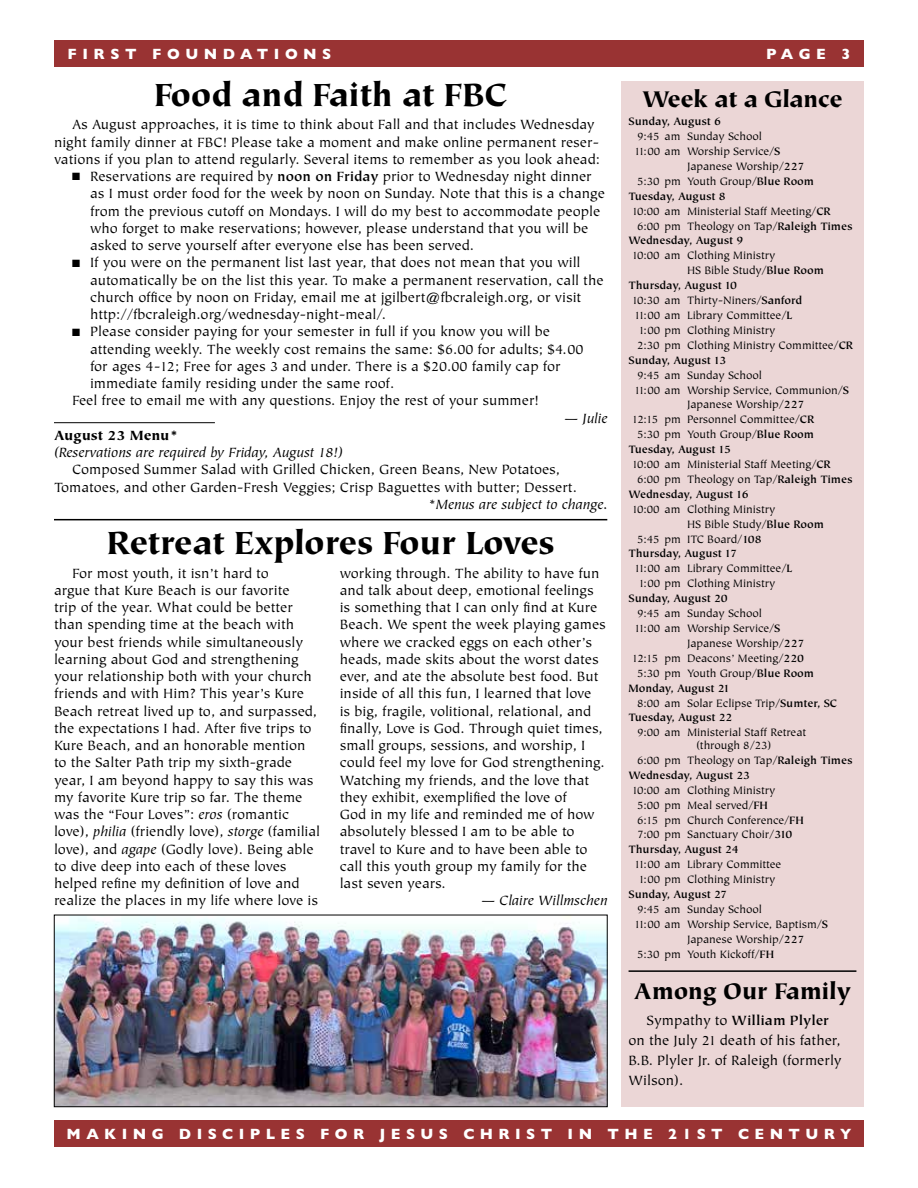
<style>
.page{position:relative;width:918px;height:1188px;background:#fff}
.page>*{position:absolute;margin:0;border:0;box-sizing:border-box;transform-origin:0 0}
.t1{font:900 36px "Tiepolo";letter-spacing:-.015em;color:#000}
.t2{font:900 25.5px "Tiepolo";letter-spacing:-.02em;color:#000}
.t3{font:15px/17.2px "Tiepolo";color:#000}
.t4{font:italic 15px "Tiepolo";color:#000}
.t5{font:800 15px "Gill Sans";letter-spacing:.36em;color:#fff}
.t6{font:900 15px "Tiepolo";color:#000}
.t7{font:12px/12.8px "Tiepolo";letter-spacing:-.005em;color:#000}
.t8{font:700 12px/14.9px "Tiepolo";letter-spacing:-.005em;color:#000}
.s1{font-weight:700}
.s2{font-style:italic}
.s3{font-weight:400}
</style>
<div class="page">
<div style="left:621px;top:81px;width:243px;height:1026px;background:#ebd6d6"></div>
<div style="left:54px;top:40px;width:810px;height:28px;background:#933"></div>
<div style="left:54px;top:1120px;width:810px;height:28px;background:#933"></div>
<hr style="left:629px;top:970px;width:227px;height:2px;background:#000">
<hr style="left:54px;top:519px;width:553px;height:1px;background:#000">
<img style="left:56px;top:917px;width:549px;height:188px">
<div style="left:54px;top:915px;width:553px;height:192px;border:1px solid #000"></div>
<hr style="left:54px;top:422px;width:161px;height:1px;background:#000">
<p class="t5" style="left:68px;top:46px;width:265px">FIRST FOUNDATIONS</p>
<p class="t5" style="left:766px;top:46px;width:86px">PAGE 3</p>
<h1 class="t1" style="left:154px;top:75px;width:356px">Food and Faith at FBC</h1>
<p class="t3" style="left:54px;top:117px;width:547px;text-indent:18px">As August approaches, it is time to think about Fall and that includes Wednesday night family dinner at FBC! Please take a moment and make online permanent reser&shy;vations if you plan to attend regularly. Several items to remember as you look ahead:</p>
<p class="t3" style="left:90px;top:168px;width:516px;text-indent:-18px">■ Reservations are required by <span class="s1">noon on Friday</span> prior to Wednesday night dinner as I must order food for the week by noon on Sunday. Note that this is a change from the previous cutoff on Mondays. I will do my best to accommodate people who forget to make reservations; however, please understand that you will be asked to serve yourself after everyone else has been served.</p>
<p class="t3" style="left:90px;top:255px;width:515px;text-indent:-18px">■ If you were on the permanent list last year, that does not mean that you will automatically be on the list this year. To make a permanent reservation, call the church office by noon on Friday, email me at jgilbert@fbcraleigh.org, or visit http://fbcraleigh.org/wednesday-night-meal/.</p>
<p class="t3" style="left:72px;top:324px;width:480px">■ Please consider paying for your semester in full if you know you will be</p>
<p class="t3" style="left:90px;top:341px;width:495px">attending weekly. The weekly cost remains the same: $6.00 for adults; $4.00</p>
<p class="t3" style="left:90px;top:358px;width:472px">for ages 4-12; Free for ages 3 and under. There is a $20.00 family cap for</p>
<p class="t3" style="left:90px;top:375px;width:306px">immediate family residing under the same roof.</p>
<p class="t3" style="left:72px;top:393px;width:469px">Feel free to email me with any questions. Enjoy the rest of your summer!</p>
<p class="t4" style="left:564px;top:410px;width:45px">— Julie</p>
<p class="t6" style="left:54px;top:427px;width:126px">August 23 Menu*</p>
<p class="t4" style="left:54px;top:444px;width:290px">(Reservations are required by Friday, August 18!)</p>
<p class="t3" style="left:54px;top:462px;width:524px;text-align:center">Composed Summer Salad with Grilled Chicken, Green Beans, New Potatoes,<br>Tomatoes, and other Garden-Fresh Veggies; Crisp Baguettes with butter; Dessert.</p>
<p class="t4" style="left:428px;top:496px;width:181px">*Menus are subject to change.</p>
<h1 class="t1" style="left:107px;top:523px;width:450px">Retreat Explores Four Loves</h1>
<p class="t3" style="left:54px;top:565px;width:268px;text-indent:18px">For most youth, it isn’t hard to<br>argue that Kure Beach is our favorite<br>trip of the year. What could be better than spending time at the beach with your best friends while simultaneously learning about God and strengthening your relationship both with your church friends and with Him? This year’s Kure Beach retreat lived up to, and surpassed, the expectations I had. After five trips to Kure Beach, and an honorable mention to the Salter Path trip my sixth-grade year, I am beyond happy to say this was my favorite Kure trip so far. The theme was the “Four Loves”: <span class="s2">eros</span> (romantic love), <span class="s2">philia</span> (friendly love), <span class="s2">storge</span> (familial love), and <span class="s2">agape</span> (Godly love). Being able to dive deep into each of these loves helped refine my definition of love and realize the places in my life where love is</p>
<p class="t3" style="left:340px;top:565px;width:268px">working through. The ability to have fun and talk about deep, emotional feelings is something that I can only find at Kure Beach. We spent the week playing games where we cracked eggs on each other’s heads, made skits about the worst dates ever, and ate the absolute best food. But inside of all this fun, I learned that love<br>is big, fragile, volitional, relational, and finally, Love is God. Through quiet times, small groups, sessions, and worship, I could feel my love for God strengthening.<br>Watching my friends, and the love that they exhibit, exemplified the love of<br>God in my life and reminded me of how absolutely blessed I am to be able to travel to Kure and to have been able to call this youth group my family for the last seven years.</p>
<p class="t4" style="left:481px;top:893px;width:128px">— Claire Willmschen</p>
<h2 class="t2" style="left:642px;top:85px;width:202px">Week at a Glance</h2>
<p class="t8" style="left:629px;top:114px;width:94px">Sunday, August 6</p>
<p class="t7" style="left:637px;top:130px;width:126px">9:45 am Sunday School</p>
<p class="t7" style="left:634px;top:145px;width:148px">11:00 am Worship Service/<span class="s1">S</span></p>
<p class="t7" style="left:687px;top:160px;width:119px">Japanese Worship/<span class="s1">227</span></p>
<p class="t7" style="left:637px;top:175px;width:178px">5:30 pm Youth Group/<span class="s1">Blue Room</span></p>
<p class="t8" style="left:629px;top:189px;width:99px">Tuesday, August 8</p>
<p class="t7" style="left:632px;top:205px;width:201px">10:00 am Ministerial Staff Meeting/<span class="s1">CR</span></p>
<p class="t7" style="left:637px;top:220px;width:217px">6:00 pm Theology on Tap/<span class="s1">Raleigh Times</span></p>
<p class="t8" style="left:629px;top:234px;width:116px">Wednesday, August 9</p>
<p class="t7" style="left:632px;top:250px;width:145px">10:00 am Clothing Ministry</p>
<p class="t7" style="left:687px;top:265px;width:138px">HS Bible Study/<span class="s1">Blue Room</span></p>
<p class="t8" style="left:629px;top:278px;width:110px">Thursday, August 10</p>
<p class="t7" style="left:632px;top:294px;width:172px">10:30 am Thirty-Niners/<span class="s1">Sanford</span></p>
<p class="t7" style="left:634px;top:309px;width:160px">11:00 am Library Committee/<span class="s1">L</span></p>
<p class="t7" style="left:638px;top:324px;width:139px">1:00 pm Clothing Ministry</p>
<p class="t7" style="left:637px;top:339px;width:218px">2:30 pm Clothing Ministry Committee/<span class="s1">CR</span></p>
<p class="t8" style="left:629px;top:353px;width:99px">Sunday, August 13</p>
<p class="t7" style="left:637px;top:369px;width:126px">9:45 am Sunday School</p>
<p class="t7" style="left:634px;top:384px;width:216px">11:00 am Worship Service, Communion/<span class="s1">S</span></p>
<p class="t7" style="left:687px;top:399px;width:119px">Japanese Worship/<span class="s1">227</span></p>
<p class="t7" style="left:632px;top:414px;width:184px">12:15 pm Personnel Committee/<span class="s1">CR</span></p>
<p class="t7" style="left:637px;top:429px;width:178px">5:30 pm Youth Group/<span class="s1">Blue Room</span></p>
<p class="t8" style="left:629px;top:442px;width:104px">Tuesday, August 15</p>
<p class="t7" style="left:632px;top:458px;width:201px">10:00 am Ministerial Staff Meeting/<span class="s1">CR</span></p>
<p class="t7" style="left:637px;top:473px;width:217px">6:00 pm Theology on Tap/<span class="s1">Raleigh Times</span></p>
<p class="t8" style="left:629px;top:487px;width:122px">Wednesday, August 16</p>
<p class="t7" style="left:632px;top:503px;width:145px">10:00 am Clothing Ministry</p>
<p class="t7" style="left:687px;top:518px;width:138px">HS Bible Study/<span class="s1">Blue Room</span></p>
<p class="t7" style="left:637px;top:533px;width:126px">5:45 pm ITC Board/<span class="s1">108</span></p>
<p class="t8" style="left:629px;top:547px;width:110px">Thursday, August 17</p>
<p class="t7" style="left:634px;top:563px;width:160px">11:00 am Library Committee/<span class="s1">L</span></p>
<p class="t7" style="left:638px;top:578px;width:139px">1:00 pm Clothing Ministry</p>
<p class="t8" style="left:629px;top:591px;width:101px">Sunday, August 20</p>
<p class="t7" style="left:637px;top:607px;width:126px">9:45 am Sunday School</p>
<p class="t7" style="left:634px;top:622px;width:148px">11:00 am Worship Service/<span class="s1">S</span></p>
<p class="t7" style="left:687px;top:637px;width:119px">Japanese Worship/<span class="s1">227</span></p>
<p class="t7" style="left:632px;top:652px;width:174px">12:15 pm Deacons’ Meeting/<span class="s1">220</span></p>
<p class="t7" style="left:637px;top:667px;width:178px">5:30 pm Youth Group/<span class="s1">Blue Room</span></p>
<p class="t8" style="left:629px;top:681px;width:103px">Monday, August 21</p>
<p class="t7" style="left:637px;top:697px;width:202px">8:00 am Solar Eclipse Trip/<span class="s1">Sumter, SC</span></p>
<p class="t8" style="left:629px;top:711px;width:105px">Tuesday, August 22</p>
<p class="t7" style="left:696px;top:727px;width:112px;text-indent:-59px">9:00 am Ministerial Staff Retreat (through 8/23)</p>
<p class="t8" style="left:629px;top:753px;width:226px;text-indent:9px"><span class="s3">6:00 pm Theology on Tap/</span>Raleigh Times<br>Wednesday, August 23</p>
<p class="t7" style="left:632px;top:784px;width:145px">10:00 am Clothing Ministry</p>
<p class="t7" style="left:637px;top:799px;width:132px">5:00 pm Meal served/<span class="s1">FH</span></p>
<p class="t7" style="left:637px;top:814px;width:168px">6:15 pm Church Conference/<span class="s1">FH</span></p>
<p class="t7" style="left:637px;top:829px;width:157px">7:00 pm Sanctuary Choir/<span class="s1">310</span></p>
<p class="t8" style="left:629px;top:843px;width:112px">Thursday, August 24</p>
<p class="t7" style="left:634px;top:858px;width:149px;line-height:14.9px;text-align:center">11:00 am Library Committee<br>1:00 pm Clothing Ministry</p>
<p class="t8" style="left:629px;top:887px;width:100px">Sunday, August 27</p>
<p class="t7" style="left:637px;top:903px;width:126px">9:45 am Sunday School</p>
<p class="t7" style="left:634px;top:918px;width:195px">11:00 am Worship Service, Baptism/<span class="s1">S</span></p>
<p class="t7" style="left:687px;top:933px;width:119px">Japanese Worship/<span class="s1">227</span></p>
<p class="t7" style="left:637px;top:948px;width:139px">5:30 pm Youth Kickoff/<span class="s1">FH</span></p>
<h2 class="t2" style="left:634px;top:977px;width:219px">Among Our Family</h2>
<p class="t3" style="left:629px;top:1010px;width:215px;line-height:20.2px;text-indent:18px">Sympathy to <span class="s1">William Plyler </span>on the July 21 death of his father,<br>B.B. Plyler Jr. of Raleigh (formerly<br>Wilson).</p>
<p class="t5" style="left:67px;top:1126px;width:786px">MAKING DISCIPLES FOR JESUS CHRIST IN THE 21ST CENTURY</p>
</div>
